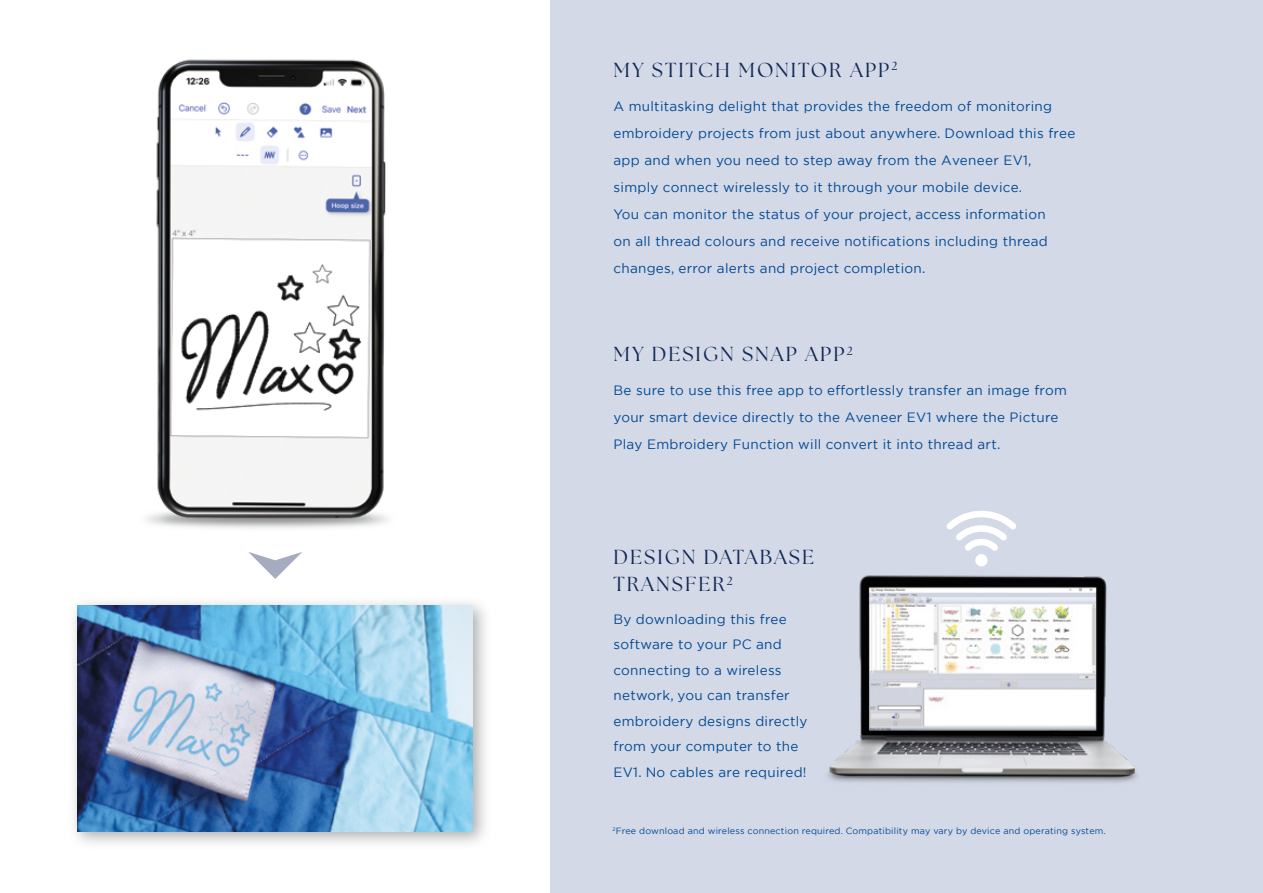
<style>
.page{position:relative;width:1263px;height:893px;background:#fff}
.page>*{position:absolute;margin:0;border:0;box-sizing:border-box;transform-origin:0 0}
.t1{font:20.25px/27px "The Seasons";letter-spacing:.1em;color:#102855}
.t2{font:13.5px/27px "Gotham";letter-spacing:.02em;color:#004991}
.t3{font:9px "Gotham";letter-spacing:.02em;color:#004991}
</style>
<div class="page">
<div style="left:551px;top:0;width:712px;height:893px;background:#d4d9e8"></div>
<svg style="left:74px;top:602px;width:412px;height:242px"></svg>
<img style="left:78px;top:605px;width:395px;height:226px">
<img style="left:146px;top:59px;width:242px;height:470px">
<img style="left:827px;top:557px;width:311px;height:226px">
<svg style="left:248px;top:552px;width:54px;height:27px"></svg>
<svg style="left:946px;top:511px;width:70px;height:44px"></svg>
<div style="left:975px;top:554px;width:12px;height:12px;background:#fff;border-radius:50%"></div>
<h1 class="t1" style="left:613px;top:56px;width:285px">MY STITCH MONITOR APP<sup>2</sup></h1>
<p class="t2" style="left:613px;top:92px;width:463px">A multitasking delight that provides the freedom of monitoring embroidery projects from just about anywhere. Download this free app and when you need to step away from the Aveneer EV1, simply connect wirelessly to it through your mobile device.<br>You can monitor the status of your project, access information<br>on all thread colours and receive notifications including thread changes, error alerts and project completion.</p>
<h1 class="t1" style="left:613px;top:341px;width:241px">MY DESIGN SNAP APP<sup>2</sup></h1>
<p class="t2" style="left:613px;top:377px;width:455px">Be sure to use this free app to effortlessly transfer an image from your smart device directly to the Aveneer EV1 where the Picture<br>Play Embroidery Function will convert it into thread art.</p>
<h1 class="t1" style="left:613px;top:544px;width:202px">DESIGN DATABASE<br>TRANSFER<sup>2</sup></h1>
<p class="t2" style="left:613px;top:606px;width:196px;line-height:25.5px">By downloading this free software to your PC and connecting to a wireless network, you can transfer embroidery designs directly from your computer to the<br>EV1. No cables are required!</p>
<p class="t3" style="left:612px;top:825px;width:495px"><sup>2</sup>Free download and wireless connection required. Compatibility may vary by device and operating system.</p>
</div>
